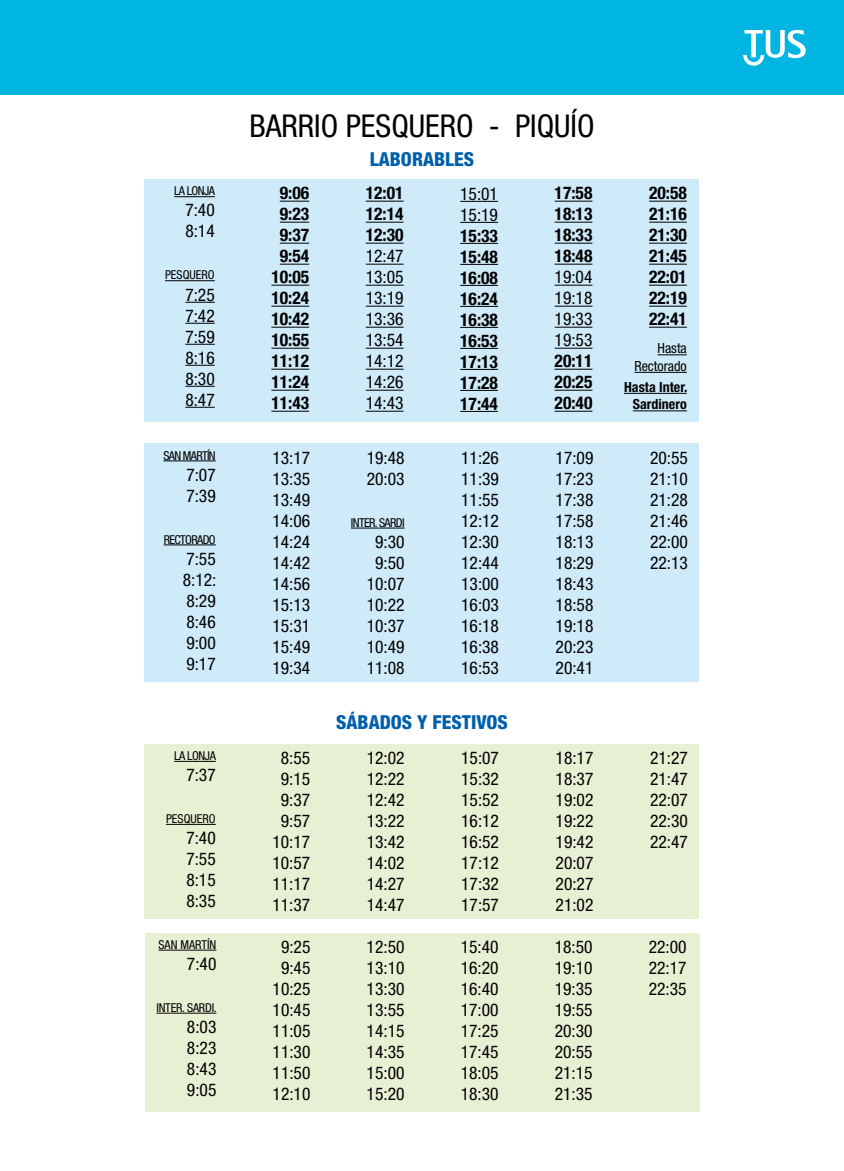
<style>
.page{position:relative;width:844px;height:1171px;background:#fff}
.page>*{position:absolute;margin:0;border:0;box-sizing:border-box;transform-origin:0 0}
.t1{font:condensed 31.5px "Helvetica Neue";color:#000}
.t2{font:800 condensed 19.25px "Helvetica Neue";color:#005fab}
.t3{font:condensed 17.5px/21px "Helvetica Neue";color:#000;text-align:justify}
.t4{font:700 condensed 17.5px/21px "Helvetica Neue";color:#000;text-align:justify}
.t5{font:700 condensed 14px/17.5px "Helvetica Neue";color:#000;text-align:center}
.t6{font:condensed 14px/17.5px "Helvetica Neue";color:#000;text-align:right}
.t7{font:condensed 12.25px "Helvetica Neue";letter-spacing:-.04em;color:#000}
.t8{font:condensed 12.25px "Helvetica Neue";color:#000}
.t9{font:condensed 12.25px "Helvetica Neue";letter-spacing:-.02em;color:#000}
</style>
<div class="page">
<div style="left:0;top:0;width:843px;height:94px;background:#00b5e2"></div>
<svg style="left:743px;top:30px;width:62px;height:36px"></svg>
<div style="left:144px;top:180px;width:553px;height:242px;background:#cfeaf8"></div>
<hr style="left:174px;top:196px;width:41px;height:1px;background:#000">
<hr style="left:165px;top:280px;width:50px;height:1px;background:#000">
<hr style="left:185px;top:302px;width:30px;height:1px;background:#000">
<hr style="left:185px;top:323px;width:30px;height:1px;background:#000">
<hr style="left:185px;top:344px;width:30px;height:1px;background:#000">
<hr style="left:185px;top:365px;width:30px;height:1px;background:#000">
<hr style="left:185px;top:386px;width:30px;height:1px;background:#000">
<hr style="left:185px;top:407px;width:30px;height:1px;background:#000">
<svg style="left:280px;top:201px;width:29px;height:1px"></svg>
<svg style="left:280px;top:222px;width:29px;height:1px"></svg>
<svg style="left:280px;top:243px;width:29px;height:1px"></svg>
<svg style="left:280px;top:264px;width:29px;height:1px"></svg>
<hr style="left:271px;top:285px;width:38px;height:1px;background:#000">
<hr style="left:271px;top:306px;width:38px;height:1px;background:#000">
<hr style="left:271px;top:327px;width:38px;height:1px;background:#000">
<hr style="left:271px;top:348px;width:38px;height:1px;background:#000">
<hr style="left:271px;top:369px;width:38px;height:1px;background:#000">
<hr style="left:271px;top:390px;width:38px;height:1px;background:#000">
<hr style="left:271px;top:411px;width:38px;height:1px;background:#000">
<hr style="left:365px;top:201px;width:38px;height:1px;background:#000">
<hr style="left:365px;top:222px;width:38px;height:1px;background:#000">
<hr style="left:365px;top:243px;width:38px;height:1px;background:#000">
<hr style="left:365px;top:264px;width:38px;height:1px;background:#000">
<hr style="left:365px;top:285px;width:38px;height:1px;background:#000">
<hr style="left:365px;top:306px;width:38px;height:1px;background:#000">
<hr style="left:365px;top:327px;width:38px;height:1px;background:#000">
<hr style="left:365px;top:348px;width:38px;height:1px;background:#000">
<hr style="left:365px;top:369px;width:38px;height:1px;background:#000">
<hr style="left:365px;top:390px;width:38px;height:1px;background:#000">
<hr style="left:365px;top:411px;width:38px;height:1px;background:#000">
<hr style="left:460px;top:201px;width:38px;height:1px;background:#000">
<hr style="left:460px;top:222px;width:38px;height:1px;background:#000">
<hr style="left:460px;top:243px;width:38px;height:1px;background:#000">
<hr style="left:460px;top:264px;width:38px;height:1px;background:#000">
<hr style="left:460px;top:285px;width:38px;height:1px;background:#000">
<hr style="left:460px;top:306px;width:38px;height:1px;background:#000">
<hr style="left:460px;top:327px;width:38px;height:1px;background:#000">
<hr style="left:460px;top:348px;width:38px;height:1px;background:#000">
<hr style="left:460px;top:369px;width:38px;height:1px;background:#000">
<hr style="left:460px;top:390px;width:38px;height:1px;background:#000">
<hr style="left:460px;top:411px;width:38px;height:1px;background:#000">
<hr style="left:554px;top:201px;width:38px;height:1px;background:#000">
<hr style="left:554px;top:222px;width:38px;height:1px;background:#000">
<hr style="left:554px;top:243px;width:38px;height:1px;background:#000">
<hr style="left:554px;top:264px;width:38px;height:1px;background:#000">
<hr style="left:554px;top:285px;width:38px;height:1px;background:#000">
<hr style="left:554px;top:306px;width:38px;height:1px;background:#000">
<hr style="left:554px;top:327px;width:38px;height:1px;background:#000">
<hr style="left:554px;top:348px;width:38px;height:1px;background:#000">
<hr style="left:554px;top:369px;width:38px;height:1px;background:#000">
<hr style="left:554px;top:390px;width:38px;height:1px;background:#000">
<hr style="left:554px;top:411px;width:38px;height:1px;background:#000">
<hr style="left:649px;top:201px;width:37px;height:1px;background:#000">
<hr style="left:649px;top:222px;width:37px;height:1px;background:#000">
<hr style="left:649px;top:243px;width:37px;height:1px;background:#000">
<hr style="left:649px;top:264px;width:37px;height:1px;background:#000">
<hr style="left:649px;top:285px;width:37px;height:1px;background:#000">
<hr style="left:649px;top:306px;width:37px;height:1px;background:#000">
<hr style="left:649px;top:327px;width:37px;height:1px;background:#000">
<svg style="left:657px;top:354px;width:29px;height:1px"></svg>
<hr style="left:634px;top:372px;width:52px;height:1px;background:#000">
<hr style="left:624px;top:393px;width:62px;height:1px;background:#000">
<hr style="left:632px;top:410px;width:54px;height:1px;background:#000">
<div style="left:145px;top:443px;width:553px;height:239px;background:#cfeaf8"></div>
<hr style="left:163px;top:460px;width:53px;height:1px;background:#000">
<hr style="left:164px;top:544px;width:52px;height:1px;background:#000">
<hr style="left:351px;top:527px;width:53px;height:2px;background:#000">
<div style="left:145px;top:744px;width:553px;height:175px;background:#e8f0d3"></div>
<hr style="left:174px;top:761px;width:42px;height:1px;background:#000">
<hr style="left:166px;top:824px;width:50px;height:1px;background:#000">
<div style="left:146px;top:933px;width:553px;height:178px;background:#e8f0d3"></div>
<hr style="left:158px;top:949px;width:58px;height:1px;background:#000">
<hr style="left:156px;top:1012px;width:60px;height:1px;background:#000">
<p class="t7" style="left:174px;top:184px;width:42px">LA LONJA</p>
<p class="t3" style="left:185px;top:200px;width:31px">7:40<br>8:14</p>
<p class="t8" style="left:165px;top:268px;width:51px">PESQUERO</p>
<p class="t3" style="left:185px;top:284px;width:31px">7:25<br>7:42<br>7:59<br>8:16<br>8:30<br>8:47</p>
<p class="t7" style="left:163px;top:448px;width:54px">SAN MARTÍN</p>
<p class="t3" style="left:186px;top:464px;width:31px">7:07<br>7:39</p>
<p class="t7" style="left:164px;top:532px;width:54px">RECTORADO</p>
<p class="t3" style="left:183px;top:548px;width:35px">7:55<br>8:12:<br>8:29<br>8:46<br>9:00<br>9:17</p>
<p class="t7" style="left:174px;top:749px;width:43px">LA LONJA</p>
<p class="t3" style="left:186px;top:764px;width:31px">7:37</p>
<p class="t8" style="left:166px;top:812px;width:51px">PESQUERO</p>
<p class="t3" style="left:186px;top:827px;width:31px">7:40<br>7:55<br>8:15<br>8:35</p>
<p class="t8" style="left:158px;top:937px;width:59px">SAN MARTÍN</p>
<p class="t3" style="left:187px;top:953px;width:31px">7:40</p>
<p class="t9" style="left:156px;top:1000px;width:62px">INTER. SARDI.</p>
<p class="t3" style="left:187px;top:1016px;width:31px">8:03<br>8:23<br>8:43<br>9:05</p>
<h1 class="t1" style="left:249px;top:108px;width:346px">BARRIO PESQUERO - PIQUÍO</h1>
<p class="t2" style="left:370px;top:147px;width:106px">LABORABLES</p>
<p class="t4" style="left:271px;top:182px;width:39px;text-align:center">9:06<br>9:23<br>9:37<br>9:54<br>10:05<br>10:24<br>10:42<br>10:55<br>11:12<br>11:24<br>11:43</p>
<p class="t4" style="left:365px;top:182px;width:39px">12:01<br>12:14<br>12:30</p>
<p class="t3" style="left:365px;top:246px;width:39px">12:47<br>13:05<br>13:19<br>13:36<br>13:54<br>14:12<br>14:26<br>14:43</p>
<p class="t3" style="left:460px;top:183px;width:39px">15:01<br>15:19</p>
<p class="t4" style="left:460px;top:225px;width:39px">15:33<br>15:48<br>16:08<br>16:24<br>16:38<br>16:53<br>17:13<br>17:28<br>17:44</p>
<p class="t4" style="left:554px;top:182px;width:39px">17:58<br>18:13<br>18:33<br>18:48</p>
<p class="t3" style="left:554px;top:267px;width:39px">19:04<br>19:18<br>19:33<br>19:53</p>
<p class="t4" style="left:554px;top:350px;width:39px">20:11<br>20:25<br>20:40</p>
<p class="t4" style="left:649px;top:182px;width:39px">20:58<br>21:16<br>21:30<br>21:45<br>22:01<br>22:19<br>22:41</p>
<p class="t6" style="left:634px;top:340px;width:54px">Hasta<br>Rectorado</p>
<p class="t5" style="left:624px;top:378px;width:65px">Hasta Inter.<br>Sardinero</p>
<p class="t3" style="left:272px;top:447px;width:39px">13:17<br>13:35<br>13:49<br>14:06<br>14:24<br>14:42<br>14:56<br>15:13<br>15:31<br>15:49<br>19:34</p>
<p class="t3" style="left:366px;top:447px;width:39px">19:48<br>20:03</p>
<p class="t3" style="left:461px;top:447px;width:39px">11:26<br>11:39<br>11:55<br>12:12<br>12:30<br>12:44<br>13:00<br>16:03<br>16:18<br>16:38<br>16:53</p>
<p class="t3" style="left:555px;top:447px;width:39px">17:09<br>17:23<br>17:38<br>17:58<br>18:13<br>18:29<br>18:43<br>18:58<br>19:18<br>20:23<br>20:41</p>
<p class="t3" style="left:650px;top:447px;width:39px">20:55<br>21:10<br>21:28<br>21:46<br>22:00<br>22:13</p>
<p class="t2" style="left:336px;top:710px;width:173px">SÁBADOS Y FESTIVOS</p>
<p class="t7" style="left:351px;top:515px;width:55px">INTER. SARDI</p>
<p class="t3" style="left:366px;top:531px;width:39px;text-align:center">9:30<br>9:50<br>10:07<br>10:22<br>10:37<br>10:49<br>11:08</p>
<p class="t3" style="left:272px;top:747px;width:39px;text-align:center">8:55<br>9:15<br>9:37<br>9:57<br>10:17<br>10:57<br>11:17<br>11:37</p>
<p class="t3" style="left:367px;top:747px;width:39px">12:02<br>12:22<br>12:42<br>13:22<br>13:42<br>14:02<br>14:27<br>14:47</p>
<p class="t3" style="left:461px;top:747px;width:39px">15:07<br>15:32<br>15:52<br>16:12<br>16:52<br>17:12<br>17:32<br>17:57</p>
<p class="t3" style="left:555px;top:747px;width:39px">18:17<br>18:37<br>19:02<br>19:22<br>19:42<br>20:07<br>20:27<br>21:02</p>
<p class="t3" style="left:650px;top:747px;width:39px">21:27<br>21:47<br>22:07<br>22:30<br>22:47</p>
<p class="t3" style="left:272px;top:936px;width:39px;text-align:center">9:25<br>9:45<br>10:25<br>10:45<br>11:05<br>11:30<br>11:50<br>12:10</p>
<p class="t3" style="left:366px;top:936px;width:39px">12:50<br>13:10<br>13:30<br>13:55<br>14:15<br>14:35<br>15:00<br>15:20</p>
<p class="t3" style="left:460px;top:936px;width:39px">15:40<br>16:20<br>16:40<br>17:00<br>17:25<br>17:45<br>18:05<br>18:30</p>
<p class="t3" style="left:554px;top:936px;width:39px">18:50<br>19:10<br>19:35<br>19:55<br>20:30<br>20:55<br>21:15<br>21:35</p>
<p class="t3" style="left:648px;top:936px;width:39px">22:00<br>22:17<br>22:35</p>
</div>
